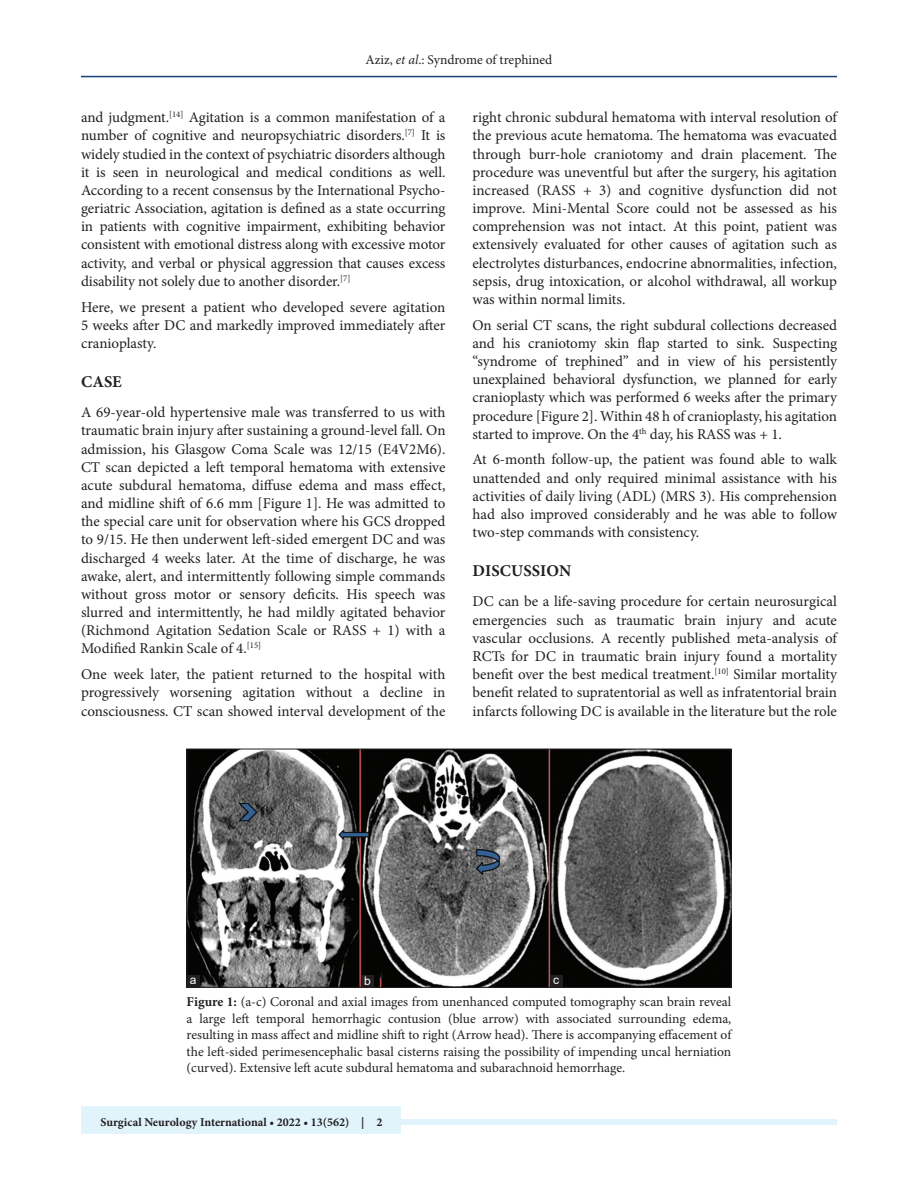
<style>
.page{position:relative;width:918px;height:1188px;background:#fff}
.page>*{position:absolute;margin:0;border:0;box-sizing:border-box;transform-origin:0 0}
.t1{font:700 16.5px "Minion Pro";letter-spacing:.005em;color:#231f20}
.TX{font:15px/18.1px "Minion Pro";letter-spacing:-.005em;color:#231f20;text-align:justify}
.FGC{font:13.5px/16.5px "Minion Pro";letter-spacing:-.005em;color:#231f20;text-align:justify}
.JF{font:700 12px "Minion Pro";color:#231f20}
.LABEL{font:12px "Arial";color:#fff}
.s1{font-style:italic}
.s2{font-weight:700}
</style>
<div class="page">
<hr style="left:81px;top:76px;width:756px;height:1px;background:#164077">
<div style="left:81px;top:1119px;width:756px;height:6px;background:#e1f4fc"></div>
<div style="left:81px;top:1106px;width:319px;height:28px;background:#e1f4fc"></div>
<img style="left:189px;top:751px;width:540px;height:235px">
<div style="left:187px;top:749px;width:544px;height:239px;border:1px solid #231f20"></div>
<div style="left:550px;top:975px;width:13px;height:13px;background:#231f20"></div>
<div style="left:361px;top:975px;width:13px;height:13px;background:#231f20"></div>
<div style="left:187px;top:975px;width:12px;height:13px;background:#231f20"></div>
<p class="FGC" style="left:366px;top:51px;width:188px">Aziz, <span class="s1">et al</span>.: Syndrome of trephined</p>
<p class="TX" style="left:81px;top:108px;width:366px">and judgment.<sup>[14]</sup> Agitation is a common manifestation of a number of cognitive and neuropsychiatric disorders.<sup>[7]</sup> It is widely studied in the context of psychiatric disorders although it is seen in neurological and medical conditions as well.<br>According to a recent consensus by the International Psycho&shy;geriatric Association, agitation is defined as a state occurring in patients with cognitive impairment, exhibiting behavior consistent with emotional distress along with excessive motor activity, and verbal or physical aggression that causes excess disability not solely due to another disorder.<sup>[7]</sup></p>
<p class="TX" style="left:81px;top:298px;width:366px">Here, we present a patient who developed severe agitation 5 weeks after DC and markedly improved immediately after cranioplasty.</p>
<h1 class="t1" style="left:81px;top:370px;width:42px">CASE</h1>
<p class="TX" style="left:81px;top:403px;width:366px">A 69-year-old hypertensive male was transferred to us with traumatic brain injury after sustaining a ground-level fall. On admission, his Glasgow Coma Scale was 12/15 (E4V2M6).<br>CT scan depicted a left temporal hematoma with extensive acute subdural hematoma, diffuse edema and mass effect, and midline shift of 6.6 mm [Figure 1]. He was admitted to the special care unit for observation where his GCS dropped to 9/15. He then underwent left-sided emergent DC and was discharged 4 weeks later. At the time of discharge, he was awake, alert, and intermittently following simple commands without gross motor or sensory deficits. His speech was slurred and intermittently, he had mildly agitated behavior (Richmond Agitation Sedation Scale or RASS + 1) with a Modified Rankin Scale of 4.<sup>[15]</sup></p>
<p class="TX" style="left:81px;top:665px;width:366px">One week later, the patient returned to the hospital with progressively worsening agitation without a decline in consciousness. CT scan showed interval development of the</p>
<p class="TX" style="left:472px;top:108px;width:366px">right chronic subdural hematoma with interval resolution of the previous acute hematoma. The hematoma was evacuated through burr-hole craniotomy and drain placement. The procedure was uneventful but after the surgery, his agitation increased (RASS + 3) and cognitive dysfunction did not improve. Mini-Mental Score could not be assessed as his comprehension was not intact. At this point, patient was extensively evaluated for other causes of agitation such as electrolytes disturbances, endocrine abnormalities, infection, sepsis, drug intoxication, or alcohol withdrawal, all workup was within normal limits.</p>
<p class="TX" style="left:472px;top:316px;width:366px">On serial CT scans, the right subdural collections decreased and his craniotomy skin flap started to sink. Suspecting “syndrome of trephined” and in view of his persistently unexplained behavioral dysfunction, we planned for early cranioplasty which was performed 6 weeks after the primary procedure [Figure 2]. Within 48 h of cranioplasty, his agitation started to improve. On the 4<sup>th</sup> day, his RASS was + 1.</p>
<p class="TX" style="left:472px;top:451px;width:366px">At 6-month follow-up, the patient was found able to walk unattended and only required minimal assistance with his activities of daily living (ADL) (MRS 3). His comprehension had also improved considerably and he was able to follow two-step commands with consistency.</p>
<h1 class="t1" style="left:473px;top:559px;width:100px">DISCUSSION</h1>
<p class="TX" style="left:472px;top:593px;width:366px">DC can be a life-saving procedure for certain neurosurgical emergencies such as traumatic brain injury and acute vascular occlusions. A recently published meta-analysis of RCTs for DC in traumatic brain injury found a mortality benefit over the best medical treatment.<sup>[10]</sup> Similar mortality benefit related to supratentorial as well as infratentorial brain infarcts following DC is available in the literature but the role</p>
<p class="LABEL" style="left:190px;top:972px;width:8px">a</p>
<p class="LABEL" style="left:364px;top:973px;width:8px">b</p>
<p class="LABEL" style="left:553px;top:972px;width:7px">c</p>
<p class="FGC" style="left:187px;top:994px;width:546px"><span class="s2">Figure 1:</span> (a-c) Coronal and axial images from unenhanced computed tomography scan brain reveal a large left temporal hemorrhagic contusion (blue arrow) with associated surrounding edema, resulting in mass affect and midline shift to right (Arrow head). There is accompanying effacement of the left-sided perimesencephalic basal cisterns raising the possibility of impending uncal herniation (curved). Extensive left acute subdural hematoma and subarachnoid hemorrhage.</p>
<p class="JF" style="left:100px;top:1113px;width:284px">Surgical Neurology International • 2022 • 13(562) | 2</p>
</div>
